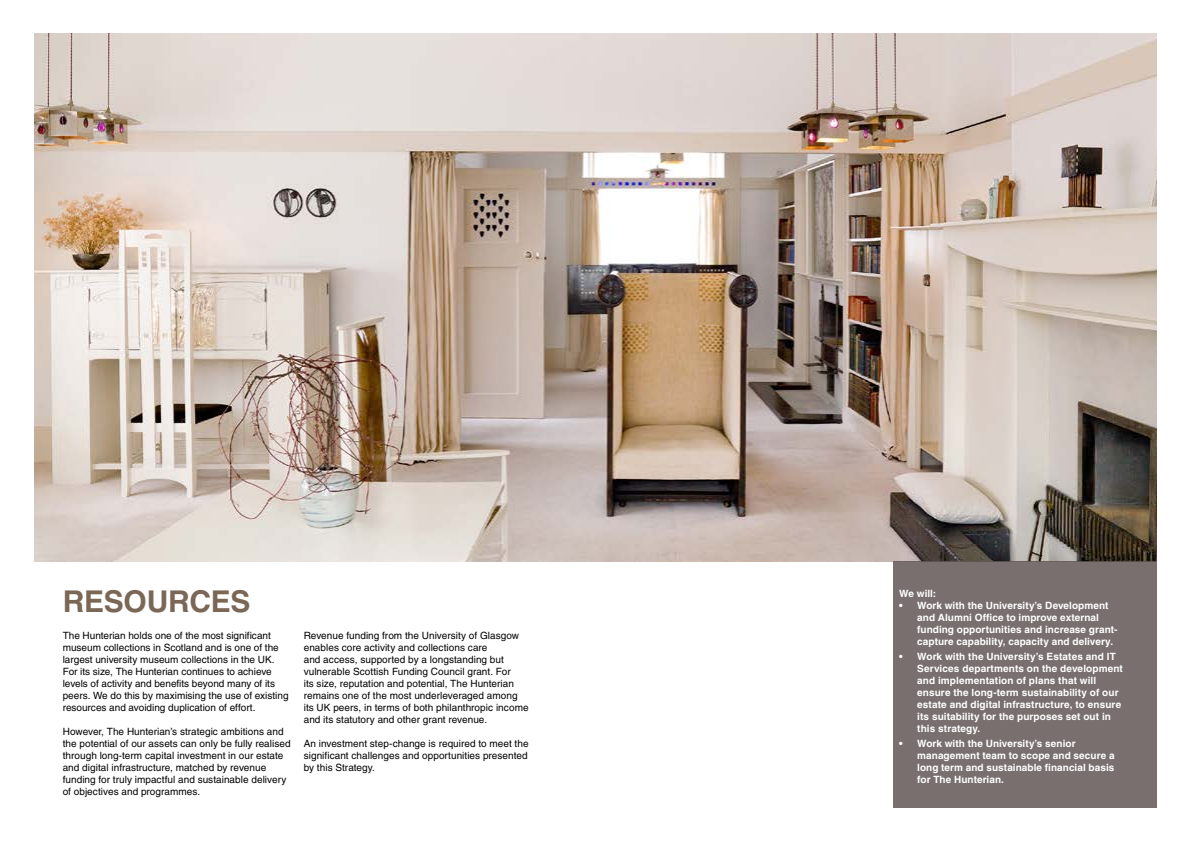
<style>
.page{position:relative;width:1191px;height:842px;background:#fff}
.page>*{position:absolute;margin:0;border:0;box-sizing:border-box;transform-origin:0 0}
.t1{font:700 30px "Helvetica LT Std";letter-spacing:-.01em;color:#7a6756}
.t2{font:10px/12px "Helvetica LT Std";letter-spacing:.005em;color:#000}
.t3{font:700 10px/12px "Helvetica LT Std";letter-spacing:.01em;color:#fff}
</style>
<div class="page">
<img style="left:34px;top:33px;width:1123px;height:528px">
<div style="left:893px;top:561px;width:264px;height:247px;background:#7a6f6f"></div>
<h1 class="t1" style="left:63px;top:583px;width:189px">RESOURCES</h1>
<p class="t2" style="left:63px;top:629px;width:227px">The Hunterian holds one of the most significant museum collections in Scotland and is one of the largest university museum collections in the UK.<br>For its size, The Hunterian continues to achieve levels of activity and benefits beyond many of its peers. We do this by maximising the use of existing resources and avoiding duplication of effort.</p>
<p class="t2" style="left:63px;top:725px;width:229px">However, The Hunterian’s strategic ambitions and the potential of our assets can only be fully realised through long-term capital investment in our estate and digital infrastructure, matched by revenue funding for truly impactful and sustainable delivery of objectives and programmes.</p>
<p class="t2" style="left:304px;top:629px;width:226px">Revenue funding from the University of Glasgow enables core activity and collections care<br>and access, supported by a longstanding but vulnerable Scottish Funding Council grant. For<br>its size, reputation and potential, The Hunterian remains one of the most underleveraged among its UK peers, in terms of both philanthropic income and its statutory and other grant revenue.</p>
<p class="t2" style="left:304px;top:737px;width:226px;text-align:justify">An investment step-change is required to meet the significant challenges and opportunities presented by this Strategy.</p>
<p class="t3" style="left:899px;top:587px;width:38px">We will:</p>
<p class="t3" style="left:917px;top:599px;width:202px;text-indent:-18px">• Work with the University’s Development and Alumni Office to improve external funding opportunities and increase grant&shy;capture capability, capacity and delivery.</p>
<p class="t3" style="left:917px;top:650px;width:207px;text-indent:-18px">• Work with the University’s Estates and IT Services departments on the development and implementation of plans that will ensure the long-term sustainability of our estate and digital infrastructure, to ensure its suitability for the purposes set out in this strategy.</p>
<p class="t3" style="left:917px;top:737px;width:199px;text-indent:-18px">• Work with the University’s senior management team to scope and secure a long term and sustainable financial basis for The Hunterian.</p>
</div>
